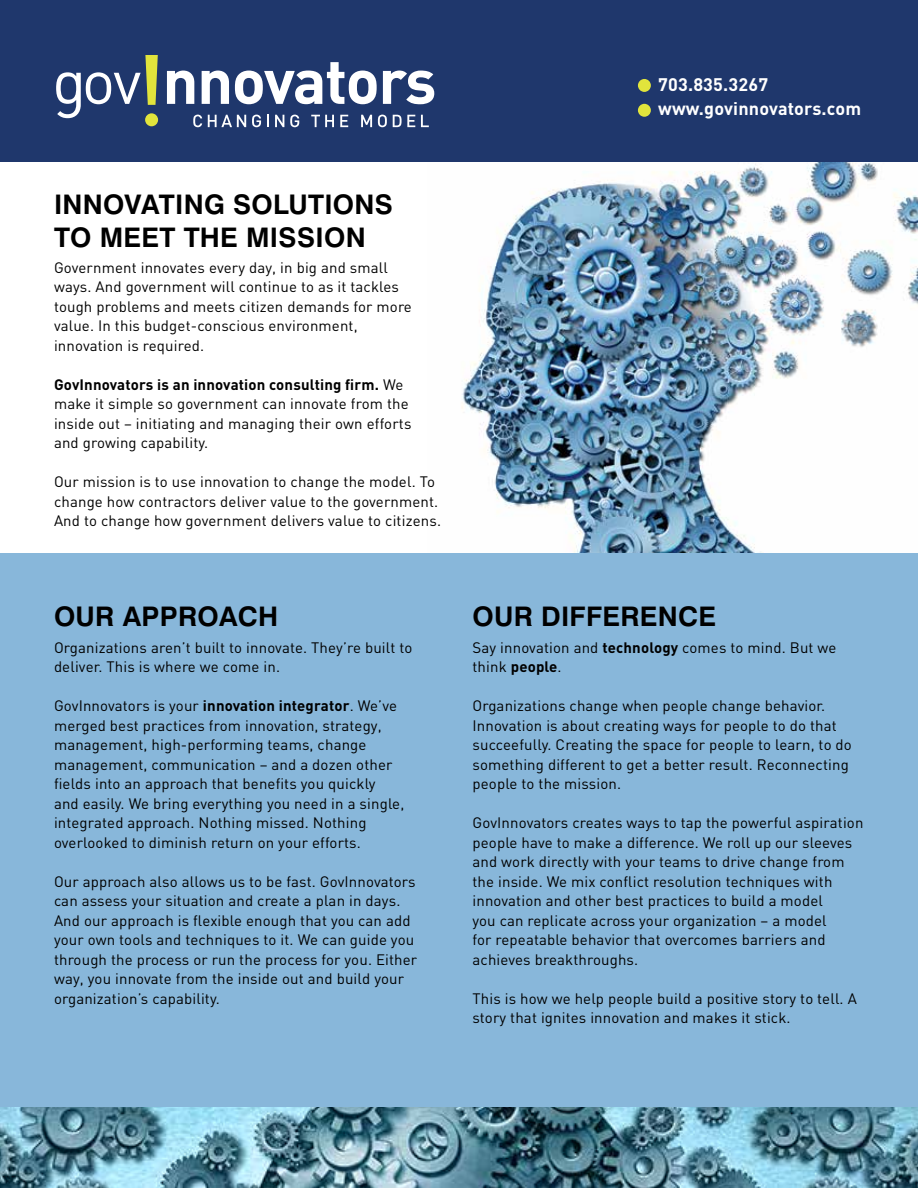
<style>
.page{position:relative;width:918px;height:1188px;background:#fff}
.page>*{position:absolute;margin:0;border:0;box-sizing:border-box;transform-origin:0 0}
.t1{font:700 27px/33px "Swiss 721 BT";letter-spacing:.01em;color:#000}
.t2{font:700 18px/24px "DIN";letter-spacing:.01em;color:#fff}
.t3{font:15px/19.5px "DIN";letter-spacing:.01em;color:#000}
.s1{font-weight:700}
</style>
<div class="page">
<img style="left:0;top:1107px;width:918px;height:81px">
<img style="left:427px;top:162px;width:491px;height:392px">
<div style="left:0;top:554px;width:918px;height:553px;background:#88b7da"></div>
<div style="left:0;top:0;width:918px;height:162px;background:#1f376c"></div>
<svg style="left:167px;top:71px;width:27px;height:33px"></svg>
<svg style="left:202px;top:71px;width:27px;height:33px"></svg>
<svg style="left:235px;top:62px;width:142px;height:42px"></svg>
<svg style="left:383px;top:71px;width:51px;height:33px"></svg>
<svg style="left:56px;top:55px;width:102px;height:71px"></svg>
<svg style="left:193px;top:115px;width:9px;height:12px"></svg>
<svg style="left:208px;top:115px;width:38px;height:12px"></svg>
<svg style="left:252px;top:115px;width:9px;height:12px"></svg>
<svg style="left:267px;top:115px;width:2px;height:12px"></svg>
<svg style="left:275px;top:115px;width:9px;height:12px"></svg>
<svg style="left:290px;top:115px;width:9px;height:12px"></svg>
<svg style="left:311px;top:115px;width:23px;height:12px"></svg>
<svg style="left:340px;top:115px;width:8px;height:12px"></svg>
<svg style="left:361px;top:115px;width:11px;height:12px"></svg>
<svg style="left:378px;top:115px;width:9px;height:12px"></svg>
<svg style="left:393px;top:115px;width:22px;height:12px"></svg>
<svg style="left:421px;top:115px;width:8px;height:12px"></svg>
<div style="left:638px;top:79px;width:13px;height:13px;background:#e1e43c;border-radius:50%"></div>
<div style="left:638px;top:104px;width:13px;height:13px;background:#e1e43c;border-radius:50%"></div>
<h1 class="t1" style="left:54px;top:187px;width:340px">INNOVATING SOLUTIONS<br>TO MEET THE MISSION</h1>
<p class="t3" style="left:54px;top:257px;width:359px">Government innovates every day, in big and small ways. And government will continue to as it tackles tough problems and meets citizen demands for more value. In this budget-conscious environment, innovation is required.</p>
<p class="t3" style="left:54px;top:374px;width:359px"><span class="s1">GovInnovators is an innovation consulting firm.</span> We make it simple so government can innovate from the inside out – initiating and managing their own efforts and growing capability.</p>
<p class="t3" style="left:54px;top:472px;width:389px">Our mission is to use innovation to change the model. To change how contractors deliver value to the government.<br>And to change how government delivers value to citizens.</p>
<h1 class="t1" style="left:54px;top:600px;width:226px">OUR APPROACH</h1>
<p class="t3" style="left:54px;top:637px;width:360px">Organizations aren’t built to innovate. They’re built to deliver. This is where we come in.</p>
<p class="t3" style="left:54px;top:696px;width:352px">GovInnovators is your <span class="s1">innovation integrator</span>. We’ve merged best practices from innovation, strategy, management, high-performing teams, change management, communication – and a dozen other fields into an approach that benefits you quickly<br>and easily. We bring everything you need in a single, integrated approach. Nothing missed. Nothing overlooked to diminish return on your efforts.</p>
<p class="t3" style="left:54px;top:871px;width:365px">Our approach also allows us to be fast. GovInnovators can assess your situation and create a plan in days.<br>And our approach is flexible enough that you can add your own tools and techniques to it. We can guide you through the process or run the process for you. Either way, you innovate from the inside out and build your organization’s capability.</p>
<p class="t2" style="left:658px;top:72px;width:205px">703.835.3267 www.govinnovators.com</p>
<h1 class="t1" style="left:472px;top:600px;width:245px">OUR DIFFERENCE</h1>
<p class="t3" style="left:472px;top:637px;width:365px">Say innovation and <span class="s1">technology</span> comes to mind. But we think <span class="s1">people</span>.</p>
<p class="t3" style="left:472px;top:696px;width:381px">Organizations change when people change behavior.<br>Innovation is about creating ways for people to do that succeefully. Creating the space for people to learn, to do something different to get a better result. Reconnecting people to the mission.</p>
<p class="t3" style="left:472px;top:813px;width:392px">GovInnovators creates ways to tap the powerful aspiration people have to make a difference. We roll up our sleeves and work directly with your teams to drive change from the inside. We mix conflict resolution techniques with innovation and other best practices to build a model<br>you can replicate across your organization – a model<br>for repeatable behavior that overcomes barriers and achieves breakthroughs.</p>
<p class="t3" style="left:472px;top:988px;width:386px">This is how we help people build a positive story to tell. A story that ignites innovation and makes it stick.</p>
</div>
